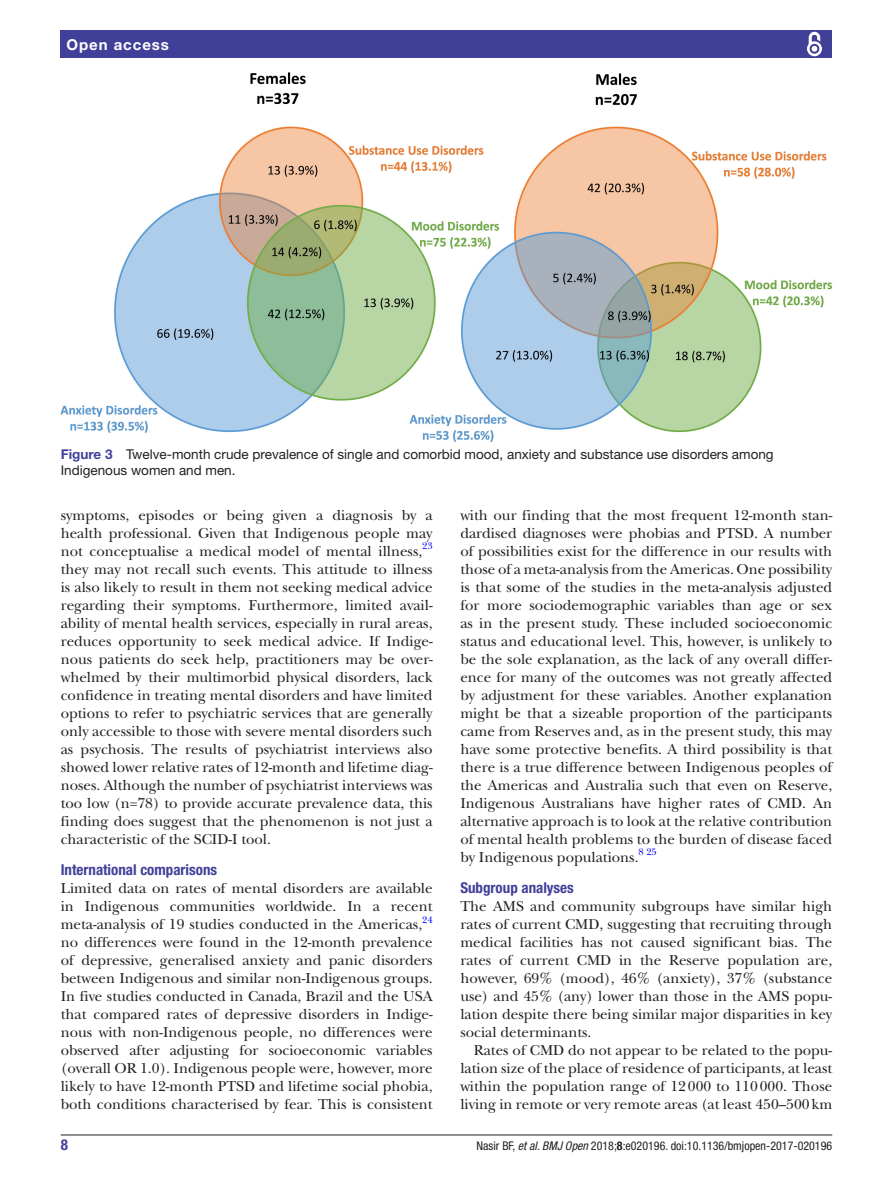
<style>
.page{position:relative;width:893px;height:1191px;background:#fff}
.page>*{position:absolute;margin:0;border:0;box-sizing:border-box;transform-origin:0 0}
.t1{font:15px/18px "New Baskerville";color:#231f20;text-align:justify}
.t2{font:700 condensed 15px "Helvetica Neue LT Std";color:#414099}
.t3{font:700 15px "Helvetica Neue LT Std";letter-spacing:.065em;color:#fff}
.t4{font:13.5px/16.2px "Helvetica Neue LT Std";color:#231f20}
.t5{font:condensed 12px "Helvetica Neue LT Std";color:#231f20}
.t6{font:9.9px "New Baskerville";color:#00f}
.s1{font-weight:700;color:#414099}
.s2{font-style:italic}
.s3{font-weight:700}
</style>
<div class="page">
<hr style="left:61px;top:1134px;width:771px;height:1px;background:#231f20">
<div style="left:61px;top:31px;width:771px;height:27px;background:#414099"></div>
<svg style="left:807px;top:31px;width:15px;height:26px"></svg>
<img style="left:61px;top:73px;width:771px;height:368px">
<p class="t3" style="left:66px;top:35px;width:104px">Open access</p>
<p class="t4" style="left:61px;top:446px;width:714px"><span class="s1">Figure 3</span> Twelve-month crude prevalence of single and comorbid mood, anxiety and substance use disorders among<br>Indigenous women and men.</p>
<p class="t1" style="left:61px;top:506px;width:373px">symptoms, episodes or being given a diagnosis by a health professional. Given that Indigenous people may not conceptualise a medical model of mental illness,</p>
<p class="t6" style="left:422px;top:540px;width:12px">23</p>
<p class="t1" style="left:61px;top:560px;width:373px">they may not recall such events. This attitude to illness is also likely to result in them not seeking medical advice regarding their symptoms. Furthermore, limited avail&shy;ability of mental health services, especially in rural areas, reduces opportunity to seek medical advice. If Indige&shy;nous patients do seek help, practitioners may be over&shy;whelmed by their multimorbid physical disorders, lack confidence in treating mental disorders and have limited options to refer to psychiatric services that are generally only accessible to those with severe mental disorders such as psychosis. The results of psychiatrist interviews also showed lower relative rates of 12-month and lifetime diag&shy;noses. Although the number of psychiatrist interviews was too low (n=78) to provide accurate prevalence data, this finding does suggest that the phenomenon is not just a characteristic of the SCID-I tool.</p>
<p class="t2" style="left:61px;top:861px;width:158px">International comparisons</p>
<p class="t1" style="left:61px;top:879px;width:373px">Limited data on rates of mental disorders are available in Indigenous communities worldwide. In a recent meta-analysis of 19 studies conducted in the Americas,</p>
<p class="t6" style="left:422px;top:913px;width:12px">24</p>
<p class="t1" style="left:61px;top:933px;width:373px">no differences were found in the 12-month prevalence of depressive, generalised anxiety and panic disorders between Indigenous and similar non-Indigenous groups.<br>In five studies conducted in Canada, Brazil and the USA that compared rates of depressive disorders in Indige&shy;nous with non-Indigenous people, no differences were observed after adjusting for socioeconomic variables (overall OR 1.0). Indigenous people were, however, more likely to have 12-month PTSD and lifetime social phobia, both conditions characterised by fear. This is consistent</p>
<p class="t1" style="left:460px;top:506px;width:373px">with our finding that the most frequent 12-month stan&shy;dardised diagnoses were phobias and PTSD. A number of possibilities exist for the difference in our results with those of a meta-analysis from the Americas. One possibility is that some of the studies in the meta-analysis adjusted for more sociodemographic variables than age or sex as in the present study. These included socioeconomic status and educational level. This, however, is unlikely to be the sole explanation, as the lack of any overall differ&shy;ence for many of the outcomes was not greatly affected by adjustment for these variables. Another explanation might be that a sizeable proportion of the participants came from Reserves and, as in the present study, this may have some protective benefits. A third possibility is that there is a true difference between Indigenous peoples of the Americas and Australia such that even on Reserve, Indigenous Australians have higher rates of CMD. An alternative approach is to look at the relative contribution of mental health problems to the burden of disease faced by Indigenous populations.</p>
<p class="t6" style="left:639px;top:846px;width:20px">8 25</p>
<p class="t2" style="left:460px;top:879px;width:115px">Subgroup analyses</p>
<p class="t1" style="left:460px;top:897px;width:373px">The AMS and community subgroups have similar high rates of current CMD, suggesting that recruiting through medical facilities has not caused significant bias. The rates of current CMD in the Reserve population are, however, 69% (mood), 46% (anxiety), 37% (substance use) and 45% (any) lower than those in the AMS popu&shy;lation despite there being similar major disparities in key social determinants.</p>
<p class="t1" style="left:460px;top:1041px;width:373px;text-indent:14px">Rates of CMD do not appear to be related to the popu&shy;lation size of the place of residence of participants, at least within the population range of 12000 to 110000. Those living in remote or very remote areas (at least 450–500km</p>
<p class="t2" style="left:61px;top:1135px;width:9px">8</p>
<p class="t5" style="left:477px;top:1138px;width:357px">Nasir BF, <span class="s2">et al</span>. <span class="s2">BMJ Open</span> 2018;<span class="s3">8</span>:e020196. doi:10.1136/bmjopen-2017-020196</p>
</div>
